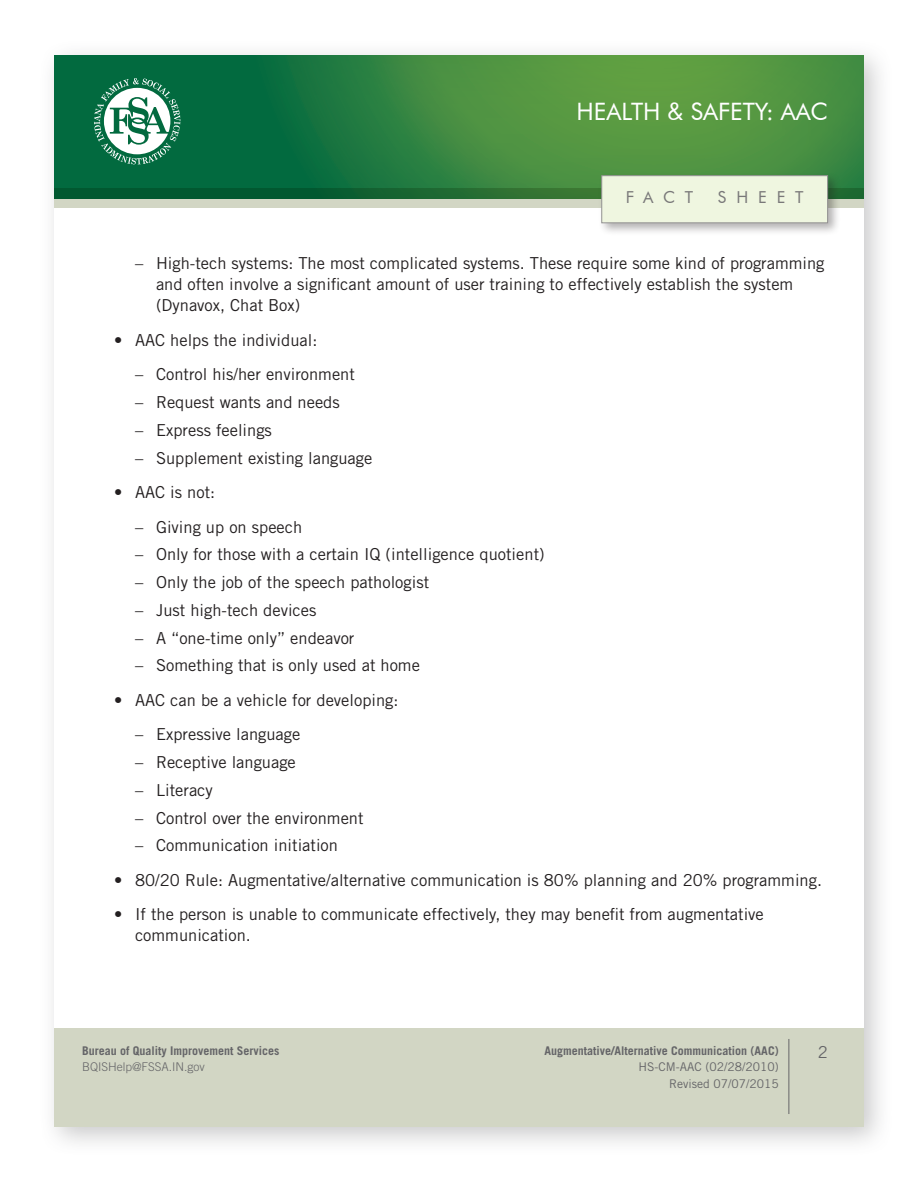
<style>
.page{position:relative;width:918px;height:1188px;background:#fff}
.page>*{position:absolute;margin:0;border:0;box-sizing:border-box;transform-origin:0 0}
.t1{font:24px "Futura BT";color:#fff}
.t2{font:16.5px/21px "Trade Gothic";color:#231f20}
.t3{font:16.5px "Futura BT";letter-spacing:.6em;color:#797879}
.t4{font:16.5px "Trade Gothic";color:#656568}
.t5{font:700 12px "Trade Gothic";color:#656568}
.t6{font:12px/16.5px "Trade Gothic";color:#656568;text-align:right}
.t7{font:300 12px "Trade Gothic";color:#656568}
</style>
<div class="page">
<div style="left:38px;top:40px;width:856px;height:1116px;background:#656568;opacity:.35"></div>
<div style="left:55px;top:56px;width:809px;height:1071px;background:#fff"></div>
<div style="left:55px;top:1028px;width:809px;height:99px;background:#d2d6c4"></div>
<hr style="left:789px;top:1039px;width:1px;height:75px;background:#656568">
<div style="left:52px;top:56px;width:814px;height:145px;background:#016a3f;opacity:.45"></div>
<svg style="left:94px;top:78px;width:86px;height:86px"></svg>
<svg style="left:55px;top:188px;width:809px;height:19px;background:#63926e"></svg>
<div style="left:598px;top:172px;width:243px;height:64px;background:#231f20;opacity:.35"></div>
<div style="left:602px;top:176px;width:226px;height:47px;background:#eff6e0;border:1px solid #939292"></div>
<h1 class="t1" style="left:577px;top:97px;width:253px">HEALTH &amp; SAFETY: AAC</h1>
<p class="t3" style="left:626px;top:187px;width:69px">FACT</p>
<p class="t3" style="left:718px;top:187px;width:87px">SHEET</p>
<p class="t2" style="left:156px;top:253px;width:670px;text-indent:-21px">– High-tech systems: The most complicated systems. These require some kind of programming and often involve a significant amount of user training to effectively establish the system (Dynavox, Chat Box)</p>
<p class="t2" style="left:114px;top:329px;width:205px">• AAC helps the individual:</p>
<p class="t2" style="left:135px;top:364px;width:221px">– Control his/her environment</p>
<p class="t2" style="left:135px;top:391px;width:206px">– Request wants and needs</p>
<p class="t2" style="left:135px;top:419px;width:138px">– Express feelings</p>
<p class="t2" style="left:135px;top:447px;width:239px">– Supplement existing language</p>
<p class="t2" style="left:114px;top:482px;width:103px">• AAC is not:</p>
<p class="t2" style="left:135px;top:516px;width:169px">– Giving up on speech</p>
<p class="t2" style="left:135px;top:544px;width:411px">– Only for those with a certain IQ (intelligence quotient)</p>
<p class="t2" style="left:135px;top:572px;width:296px">– Only the job of the speech pathologist</p>
<p class="t2" style="left:135px;top:599px;width:183px">– Just high-tech devices</p>
<p class="t2" style="left:135px;top:627px;width:221px">– A “one-time only” endeavor</p>
<p class="t2" style="left:135px;top:655px;width:286px">– Something that is only used at home</p>
<p class="t2" style="left:114px;top:689px;width:286px">• AAC can be a vehicle for developing:</p>
<p class="t2" style="left:135px;top:724px;width:167px">– Expressive language</p>
<p class="t2" style="left:135px;top:752px;width:162px">– Receptive language</p>
<p class="t2" style="left:135px;top:779px;width:79px">– Literacy</p>
<p class="t2" style="left:135px;top:807px;width:230px">– Control over the environment</p>
<p class="t2" style="left:135px;top:835px;width:204px">– Communication initiation</p>
<p class="t2" style="left:114px;top:869px;width:709px">• 80/20 Rule: Augmentative/alternative communication is 80% planning and 20% programming.</p>
<p class="t2" style="left:135px;top:904px;width:630px;text-indent:-21px">• If the person is unable to communicate effectively, they may benefit from augmentative communication.</p>
<p class="t5" style="left:82px;top:1043px;width:199px">Bureau of Quality Improvement Services</p>
<p class="t7" style="left:82px;top:1060px;width:124px">BQISHelp@FSSA.IN.gov</p>
<p class="t5" style="left:545px;top:1043px;width:236px">Augmentative/Alternative Communication (AAC)</p>
<p class="t4" style="left:818px;top:1042px;width:12px">2</p>
<p class="t6" style="left:638px;top:1059px;width:142px">HS-CM-AAC (02/28/2010)<br>Revised 07/07/2015</p>
</div>
